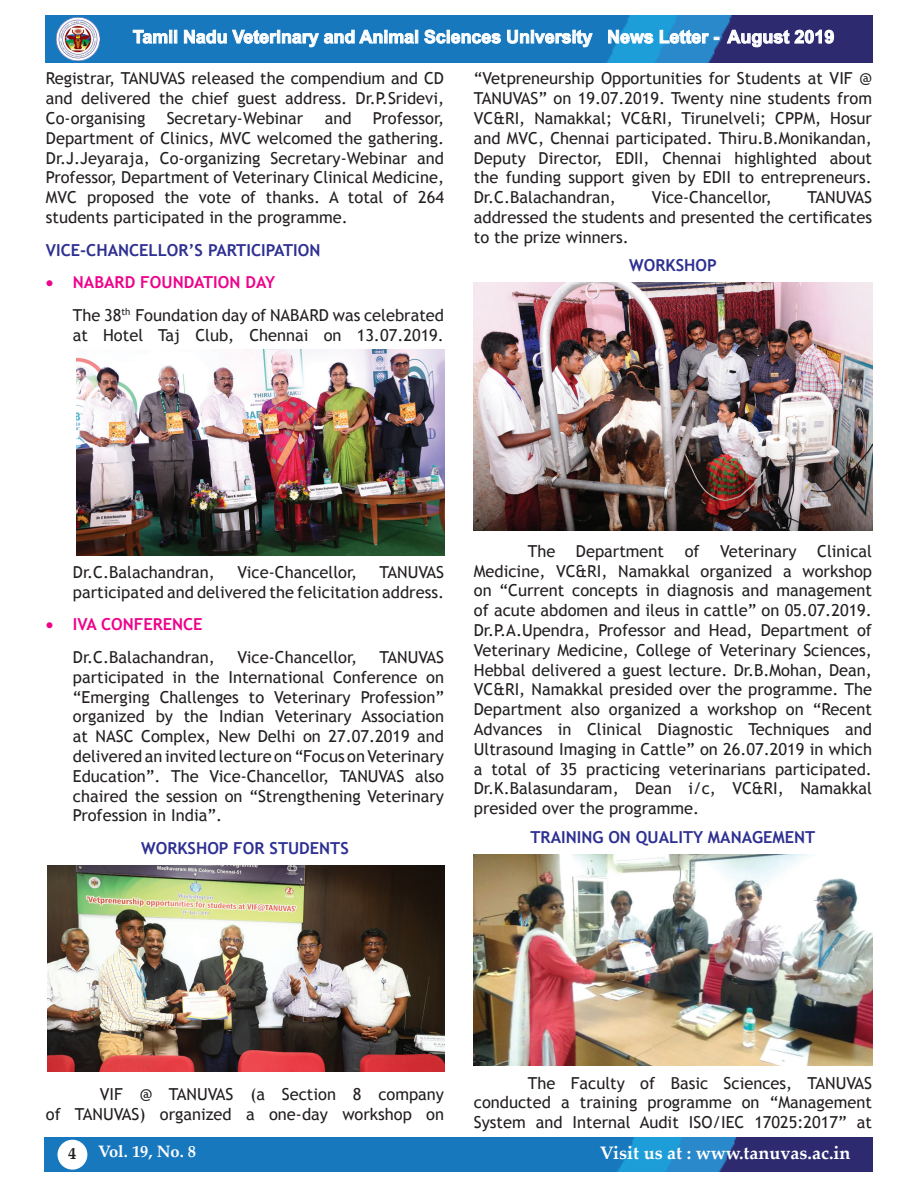
<style>
.page{position:relative;width:918px;height:1188px;background:#fff}
.page>*{position:absolute;margin:0;border:0;box-sizing:border-box;transform-origin:0 0}
.t1{font:700 18px "Arial";color:#fff}
.t2{font:700 18px "Palatino Linotype";color:#fff}
.t3{font:16.5px/19.8px "Trebuchet MS";color:#231f20;text-align:justify}
.t4{font:700 16.5px "Trebuchet MS";color:#2e3092}
.t5{font:700 16.5px "Palatino Linotype";color:#fff}
.t6{font:700 16.5px "Palatino Linotype";color:#231f20}
.s1{color:#ed028c}
.s2{font-weight:700;color:#ed028c}
</style>
<div class="page">
<img style="left:45px;top:16px;width:828px;height:47px">
<img style="left:45px;top:1137px;width:827px;height:34px">
<div style="left:57px;top:1140px;width:30px;height:30px;background:#fff;border-radius:50%"></div>
<svg style="left:133px;top:29px;width:44px;height:15px"></svg>
<svg style="left:184px;top:29px;width:234px;height:19px;background:#539bce"></svg>
<svg style="left:424px;top:29px;width:77px;height:15px"></svg>
<svg style="left:507px;top:29px;width:86px;height:19px;background:#579dcf"></svg>
<svg style="left:608px;top:29px;width:111px;height:15px;background:#67b3de"></svg>
<svg style="left:727px;top:29px;width:107px;height:19px;background:#656296"></svg>
<img style="left:57px;top:18px;width:42px;height:42px">
<img style="left:77px;top:349px;width:367px;height:207px">
<img style="left:47px;top:865px;width:397px;height:206px">
<img style="left:474px;top:282px;width:398px;height:248px">
<img style="left:474px;top:855px;width:398px;height:211px">
<p class="t1" style="left:133px;top:25px;width:703px">Tamil Nadu Veterinary and Animal Sciences University News Letter - August 2019</p>
<p class="t3" style="left:46px;top:69px;width:400px">Registrar, TANUVAS released the compendium and CD and delivered the chief guest address. Dr.P.Sridevi, Co-organising</p>
<p class="t3" style="left:474px;top:69px;width:400px">“Vetpreneurship Opportunities for Students at VIF @ TANUVAS” on 19.07.2019. Twenty nine students from VC&amp;RI, Namakkal; VC&amp;RI, Tirunelveli; CPPM, Hosur and MVC, Chennai participated. Thiru.B.Monikandan, Deputy Director, EDII, Chennai highlighted about the funding support given by EDII to entrepreneurs.<br>Dr.C.Balachandran,</p>
<p class="t3" style="left:46px;top:109px;width:400px;text-indent:327px">Professor, Department of Clinics, MVC welcomed the gathering.<br>Dr.J.Jeyaraja, Co-organizing Secretary-Webinar and Professor, Department of Veterinary Clinical Medicine, MVC proposed the vote of thanks. A total of 264 students participated in the programme.</p>
<p class="t4" style="left:46px;top:239px;width:276px">VICE-CHANCELLOR’S PARTICIPATION</p>
<p class="t3" style="left:73px;top:266px;width:373px;line-height:32.5px;text-indent:-27px"><span class="s1">•</span> <span class="s2">NABARD FOUNDATION DAY<br></span>The 38<sup>th</sup> Foundation day of NABARD was celebrated</p>
<p class="t3" style="left:73px;top:325px;width:373px">at Hotel Taj Club, Chennai on 13.07.2019.</p>
<p class="t3" style="left:167px;top:109px;width:138px">Secretary-Webinar</p>
<p class="t3" style="left:325px;top:109px;width:28px">and</p>
<p class="t3" style="left:652px;top:188px;width:121px">Vice-Chancellor,</p>
<p class="t3" style="left:474px;top:188px;width:400px;text-indent:334px">TANUVAS addressed the students and presented the certificates to the prize winners.</p>
<p class="t4" style="left:629px;top:255px;width:89px">WORKSHOP</p>
<p class="t3" style="left:73px;top:563px;width:144px">Dr.C.Balachandran,</p>
<p class="t3" style="left:238px;top:563px;width:121px">Vice-Chancellor,</p>
<p class="t3" style="left:73px;top:563px;width:373px;text-align:right">TANUVAS<br>participated and delivered the felicitation address.</p>
<p class="t3" style="left:73px;top:609px;width:144px;line-height:32.5px;text-indent:-27px"><span class="s1">•</span> <span class="s2">IVA CONFERENCE<br></span>Dr.C.Balachandran,</p>
<p class="t3" style="left:238px;top:648px;width:121px">Vice-Chancellor,</p>
<p class="t3" style="left:73px;top:648px;width:373px;text-indent:307px">TANUVAS participated in the International Conference on “Emerging Challenges to Veterinary Profession” organized by the Indian Veterinary Association at NASC Complex, New Delhi on 27.07.2019 and delivered an invited lecture on “Focus on Veterinary Education”. The Vice-Chancellor, TANUVAS also chaired the session on “Strengthening Veterinary Profession in India”.</p>
<p class="t4" style="left:141px;top:838px;width:209px">WORKSHOP FOR STUDENTS</p>
<p class="t3" style="left:474px;top:541px;width:400px;text-indent:54px">The Department of Veterinary Clinical Medicine, VC&amp;RI, Namakkal organized a workshop on “Current concepts in diagnosis and management of acute abdomen and ileus in cattle” on 05.07.2019.<br>Dr.P.A.Upendra, Professor and Head, Department of Veterinary Medicine, College of Veterinary Sciences, Hebbal delivered a guest lecture. Dr.B.Mohan, Dean, VC&amp;RI, Namakkal presided over the programme. The Department also organized a workshop on “Recent Advances in Clinical Diagnostic Techniques and Ultrasound Imaging in Cattle” on 26.07.2019 in which a total of 35 practicing veterinarians participated.<br>Dr.K.Balasundaram, Dean i/c, VC&amp;RI, Namakkal presided over the programme.</p>
<p class="t4" style="left:531px;top:826px;width:286px">TRAINING ON QUALITY MANAGEMENT</p>
<p class="t3" style="left:46px;top:1085px;width:400px;text-align:right">VIF @ TANUVAS (a Section 8 company<br>of TANUVAS) organized a one-day workshop on</p>
<p class="t3" style="left:474px;top:1073px;width:400px;text-indent:54px">The Faculty of Basic Sciences, TANUVAS conducted a training programme on “Management System and Internal Audit ISO/IEC 17025:2017” at</p>
<p class="t6" style="left:68px;top:1142px;width:10px">4</p>
<p class="t5" style="left:98px;top:1140px;width:100px">Vol. 19, No. 8</p>
<p class="t2" style="left:600px;top:1140px;width:252px">Visit us at : www.tanuvas.ac.in</p>
</div>
